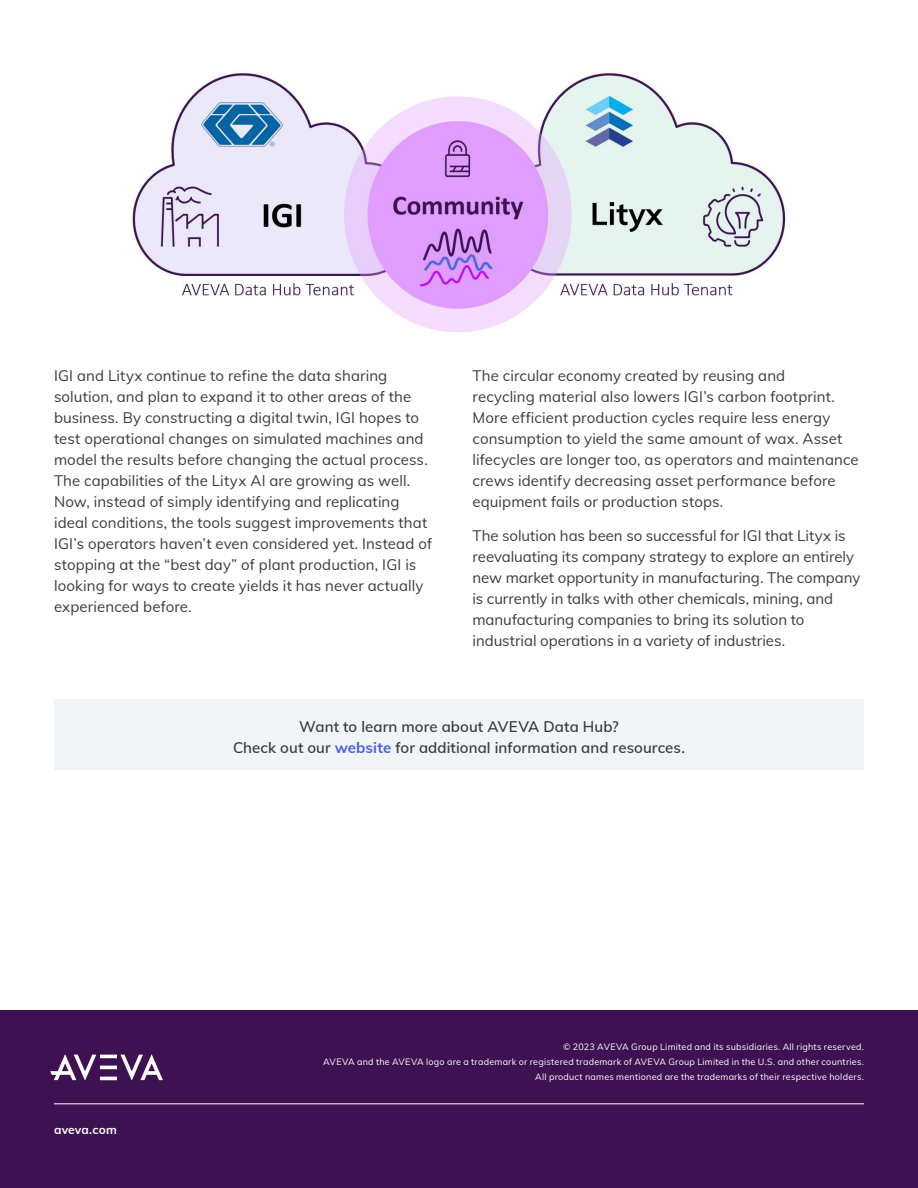
<style>
.page{position:relative;width:918px;height:1188px;background:#fff}
.page>*{position:absolute;margin:0;border:0;box-sizing:border-box;transform-origin:0 0}
.Body_Copy{font:15px/21px "Muli";letter-spacing:.005em;color:#363d42}
.Body_Copy-2{font:600 15px/21px "Muli";letter-spacing:.005em;color:#363d42;text-align:center}
.t1{font:700 12px "Muli";letter-spacing:.015em;color:#fff}
.t2{font:9px/15px "Muli";letter-spacing:.025em;color:#fff;text-align:right}
.s1{font-weight:700;color:#4d5ee0}
</style>
<div class="page">
<div style="left:0;top:1010px;width:918px;height:178px;background:#3d1152"></div>
<hr style="left:100px;top:1077px;width:17px;height:3px;background:#fff">
<hr style="left:100px;top:1066px;width:17px;height:3px;background:#fff">
<hr style="left:100px;top:1055px;width:17px;height:3px;background:#fff">
<svg style="left:50px;top:1055px;width:46px;height:25px"></svg>
<svg style="left:121px;top:1055px;width:42px;height:25px"></svg>
<hr style="left:54px;top:1104px;width:810px;height:1px;background:#fff">
<img style="left:132px;top:73px;width:654px;height:259px">
<div style="left:54px;top:700px;width:810px;height:70px;background:#f2f5f7"></div>
<p class="Body_Copy" style="left:54px;top:364px;width:380px">IGI and Lityx continue to refine the data sharing solution, and plan to expand it to other areas of the business. By constructing a digital twin, IGI hopes to test operational changes on simulated machines and model the results before changing the actual process.<br>The capabilities of the Lityx AI are growing as well.<br>Now, instead of simply identifying and replicating ideal conditions, the tools suggest improvements that IGI’s operators haven’t even considered yet. Instead of stopping at the “best day” of plant production, IGI is looking for ways to create yields it has never actually experienced before.</p>
<p class="Body_Copy" style="left:472px;top:364px;width:388px">The circular economy created by reusing and<br>recycling material also lowers IGI’s carbon footprint.<br>More efficient production cycles require less energy consumption to yield the same amount of wax. Asset lifecycles are longer too, as operators and maintenance crews identify decreasing asset performance before equipment fails or production stops.</p>
<p class="Body_Copy" style="left:472px;top:525px;width:389px">The solution has been so successful for IGI that Lityx is reevaluating its company strategy to explore an entirely new market opportunity in manufacturing. The company is currently in talks with other chemicals, mining, and manufacturing companies to bring its solution to industrial operations in a variety of industries.</p>
<p class="Body_Copy-2" style="left:233px;top:715px;width:453px">Want to learn more about AVEVA Data Hub?<br>Check out our <span class="s1">website</span> for additional information and resources.</p>
<p class="t1" style="left:54px;top:1121px;width:64px">aveva.com</p>
<p class="t2" style="left:323px;top:1039px;width:542px">© 2023 AVEVA Group Limited and its subsidiaries. All rights reserved.<br>AVEVA and the AVEVA logo are a trademark or registered trademark of AVEVA Group Limited in the U.S. and other countries.<br>All product names mentioned are the trademarks of their respective holders.</p>
</div>
